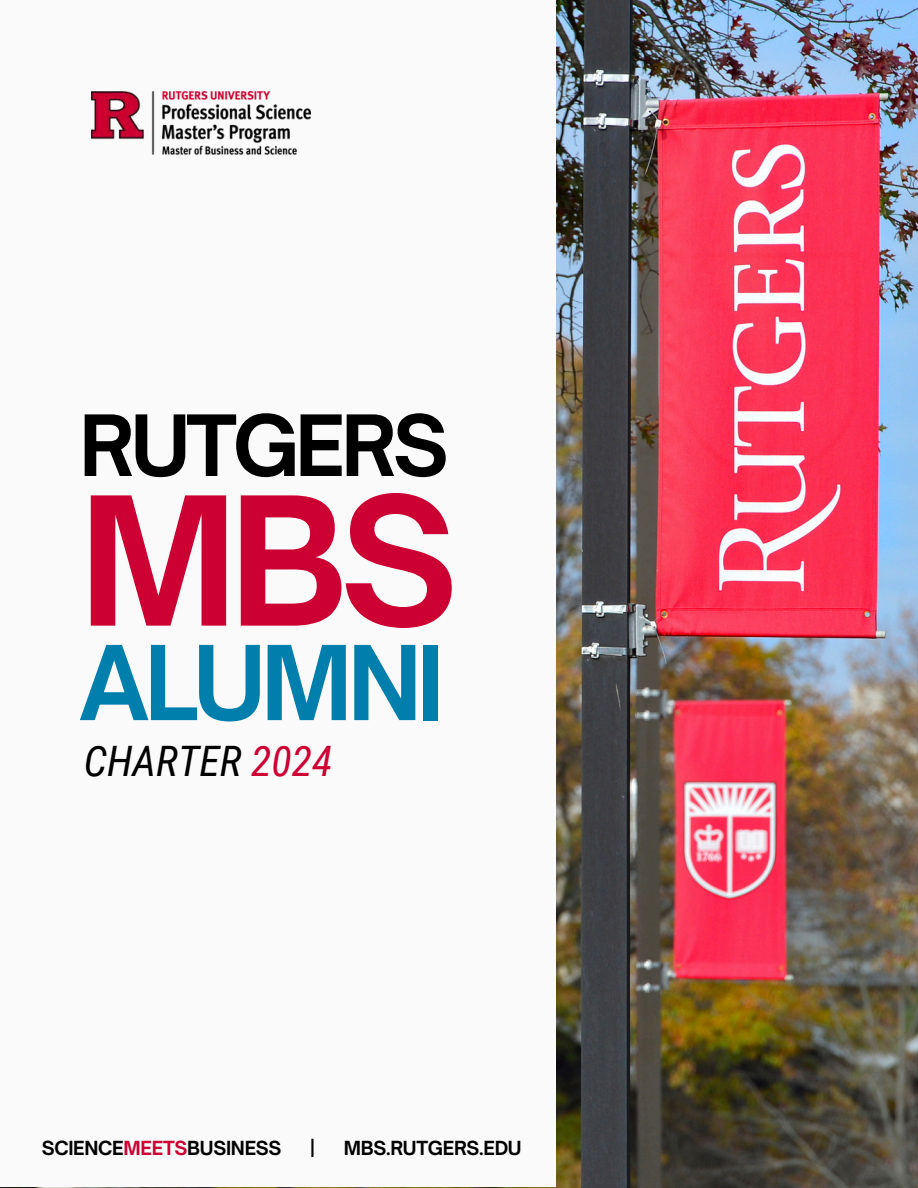
<style>
.page{position:relative;width:918px;height:1188px;background:#fff}
.page>*{position:absolute;margin:0;border:0;box-sizing:border-box;transform-origin:0 0}
.t1{font:700 170.7px "Open Sauce One";color:#c03}
.t2{font:700 98.7px "Open Sauce One";letter-spacing:-.05em;color:#007fac}
.t3{font:700 80.7px "Open Sauce One";letter-spacing:-.05em;color:#000}
.t4{font:italic 42px "Roboto Condensed";color:#000}
.t5{font:700 18.6px "Open Sauce One";letter-spacing:-.015em;color:#000}
.s1{color:#c03}
</style>
<div class="page">
<img style="left:0;top:0;width:918px;height:1188px">
<div style="left:0;top:0;width:556px;height:1187px;background:#fafafa"></div>
<img style="left:92px;top:92px;width:218px;height:63px">
<p class="t3" style="left:79px;top:395px;width:371px">RUTGERS</p>
<p class="t1" style="left:79px;top:455px;width:381px">MBS</p>
<p class="t2" style="left:79px;top:621px;width:367px">ALUMNI</p>
<h2 class="t4" style="left:84px;top:737px;width:250px">CHARTER <span class="s1">2024</span></h2>
<h1 class="t5" style="left:42px;top:1137px;width:241px">SCIENCE<span class="s1">MEETS</span>BUSINESS</h1>
<h1 class="t5" style="left:310px;top:1137px;width:8px">|</h1>
<h1 class="t5" style="left:344px;top:1137px;width:179px">MBS.RUTGERS.EDU</h1>
</div>
